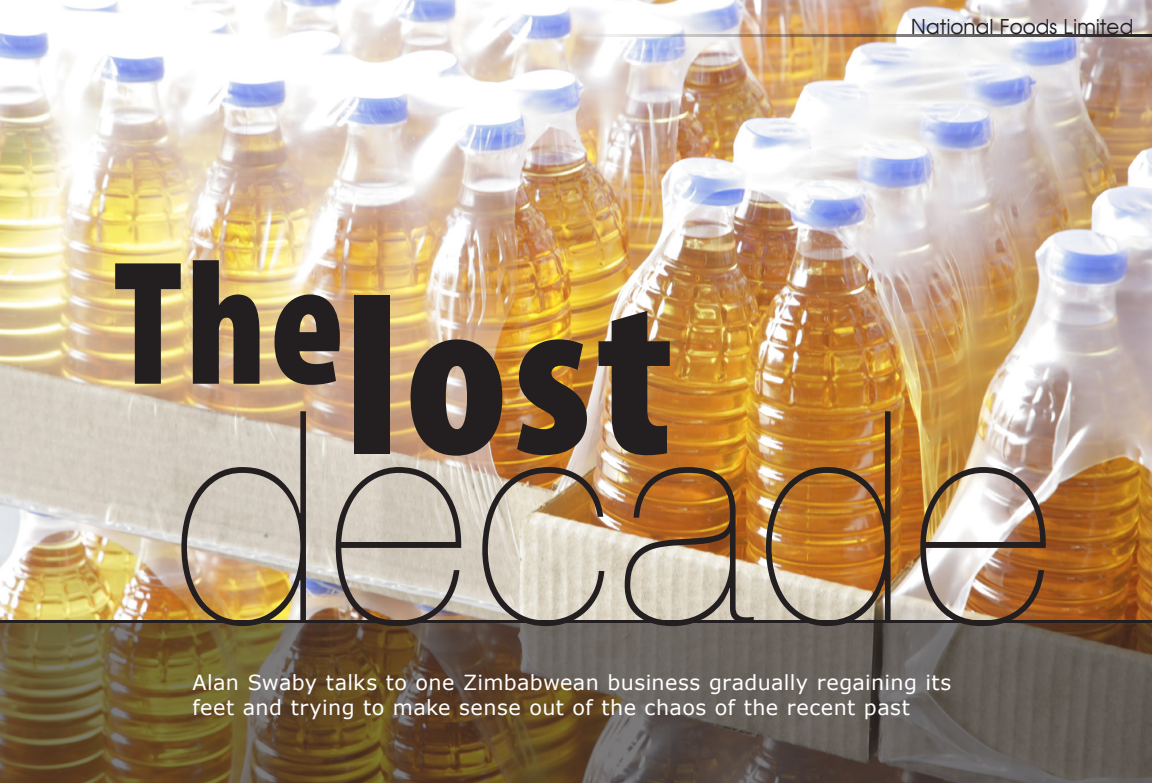
<style>
.page{position:relative;width:1152px;height:783px;background:#fff}
.page>*{position:absolute;margin:0;border:0;box-sizing:border-box;transform-origin:0 0}
.t1{font:200 296.3px "Helvetica Neue";letter-spacing:.02em;color:#231f20;scale:.94 1}
.t2{font:900 condensed 228.9px "Myriad Pro";color:#231f20}
.t3{font:900 condensed 178.5px "Myriad Pro";color:#231f20;scale:.94 1}
.t4{font:20.8px/24.9px "Verdana";letter-spacing:.02em;color:#fff}
.t5{font:20px "Avante";color:#231f20}
</style>
<div class="page">
<img style="left:0;top:0;width:1152px;height:620px">
<svg style="left:0;top:623px;width:1152px;height:160px;background:#635542"></svg>
<hr style="left:0;top:620px;width:1152px;height:3px;background:#231f20">
<hr style="left:576px;top:34px;width:576px;height:3px;background:#231f20">
<p class="t5" style="left:911px;top:14px;width:224px">National Foods Limited</p>
<p class="t3" style="left:113px;top:225px;width:247px">The</p>
<p class="t2" style="left:345px;top:250px;width:330px">lost</p>
<p class="t1" style="left:174px;top:347px;width:937px">decade</p>
<p class="t4" style="left:192px;top:670px;width:761px">Alan Swaby talks to one Zimbabwean business gradually regaining its feet and trying to make sense out of the chaos of the recent past</p>
</div>
